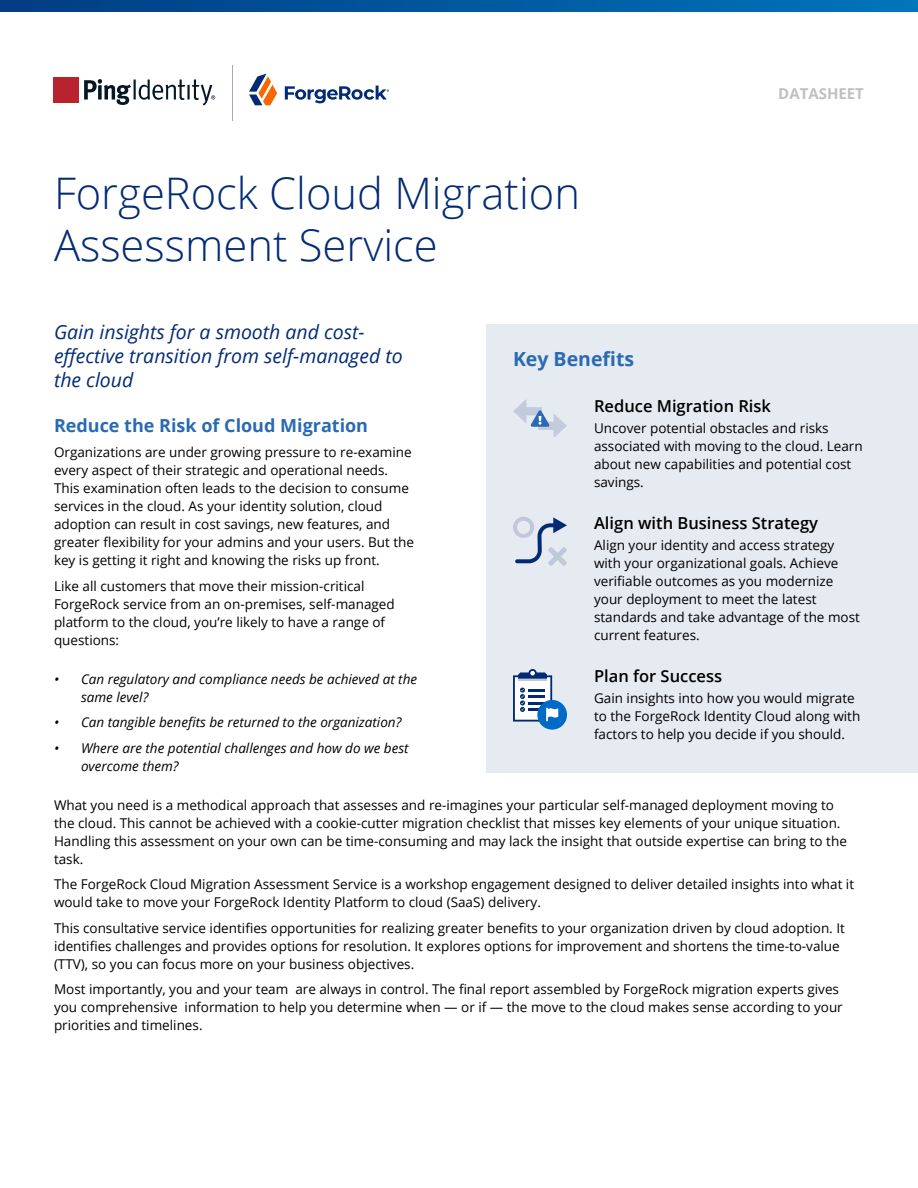
<style>
.page{position:relative;width:918px;height:1188px;background:#fff}
.page>*{position:absolute;margin:0;border:0;box-sizing:border-box;transform-origin:0 0}
.t1{font:300 43.5px/52.5px "Open Sans";color:#032b75}
.t2{font:italic 19.5px/24px "Open Sans";color:#032b75}
.t3{font:700 19.5px "Open Sans";color:#2a6ab4}
.t4{font:700 18px "Open Sans";color:#2a6ab4}
.t5{font:600 16.5px "Open Sans";color:#000}
.t6{font:700 15px "Open Sans";color:#bfc0c1}
.t7{font:13.5px/18px "Open Sans";color:#000}
.t8{font:italic 13.5px/18px "Open Sans";color:#000}
</style>
<div class="page">
<svg style="left:0;top:0;width:918px;height:12px;background:#00589e"></svg>
<div style="left:486px;top:324px;width:432px;height:448px;background:#e6eaf1"></div>
<div style="left:54px;top:77px;width:25px;height:26px;background:#b8232f"></div>
<svg style="left:84px;top:79px;width:131px;height:26px"></svg>
<svg style="left:249px;top:74px;width:28px;height:31px"></svg>
<svg style="left:285px;top:86px;width:104px;height:17px"></svg>
<hr style="left:232px;top:66px;width:1px;height:55px;background:#a7a9ac">
<svg style="left:513px;top:399px;width:54px;height:39px"></svg>
<svg style="left:513px;top:517px;width:54px;height:49px"></svg>
<div style="left:537px;top:700px;width:30px;height:30px;background:#006bc7;border-radius:50%"></div>
<svg style="left:513px;top:669px;width:45px;height:53px"></svg>
<h1 class="t1" style="left:54px;top:165px;width:528px">ForgeRock Cloud Migration<br>Assessment Service</h1>
<h2 class="t2" style="left:54px;top:319px;width:350px">Gain insights for a smooth and cost&shy;effective transition from self-managed to the cloud</h2>
<h2 class="t3" style="left:513px;top:345px;width:123px">Key Benefits</h2>
<p class="t6" style="left:778px;top:83px;width:87px">DATASHEET</p>
<h3 class="t4" style="left:54px;top:413px;width:316px">Reduce the Risk of Cloud Migration</h3>
<p class="t7" style="left:54px;top:443px;width:362px">Organizations are under growing pressure to re-examine every aspect of their strategic and operational needs.<br>This examination often leads to the decision to consume services in the cloud. As your identity solution, cloud adoption can result in cost savings, new features, and greater flexibility for your admins and your users. But the key is getting it right and knowing the risks up front.</p>
<p class="t7" style="left:54px;top:577px;width:342px">Like all customers that move their mission-critical ForgeRock service from an on-premises, self-managed platform to the cloud, you’re likely to have a range of questions:</p>
<p class="t8" style="left:81px;top:670px;width:338px;text-indent:-27px">• Can regulatory and compliance needs be achieved at the same level?</p>
<p class="t8" style="left:54px;top:713px;width:349px">• Can tangible benefits be returned to the organization?</p>
<p class="t8" style="left:81px;top:739px;width:329px;text-indent:-27px">• Where are the potential challenges and how do we best overcome them?</p>
<p class="t5" style="left:594px;top:394px;width:179px">Reduce Migration Risk</p>
<p class="t7" style="left:594px;top:418px;width:270px">Uncover potential obstacles and risks associated with moving to the cloud. Learn about new capabilities and potential cost savings.</p>
<p class="t5" style="left:594px;top:512px;width:225px">Align with Business Strategy</p>
<p class="t7" style="left:594px;top:536px;width:267px">Align your identity and access strategy with your organizational goals. Achieve verifiable outcomes as you modernize your deployment to meet the latest standards and take advantage of the most current features.</p>
<p class="t5" style="left:594px;top:664px;width:130px">Plan for Success</p>
<p class="t7" style="left:594px;top:688px;width:268px">Gain insights into how you would migrate to the ForgeRock Identity Cloud along with factors to help you decide if you should.</p>
<p class="t7" style="left:54px;top:796px;width:794px">What you need is a methodical approach that assesses and re-imagines your particular self-managed deployment moving to the cloud. This cannot be achieved with a cookie-cutter migration checklist that misses key elements of your unique situation.<br>Handling this assessment on your own can be time-consuming and may lack the insight that outside expertise can bring to the task.</p>
<p class="t7" style="left:54px;top:875px;width:802px">The ForgeRock Cloud Migration Assessment Service is a workshop engagement designed to deliver detailed insights into what it would take to move your ForgeRock Identity Platform to cloud (SaaS) delivery.</p>
<p class="t7" style="left:54px;top:919px;width:792px">This consultative service identifies opportunities for realizing greater benefits to your organization driven by cloud adoption. It identifies challenges and provides options for resolution. It explores options for improvement and shortens the time-to-value (TTV), so you can focus more on your business objectives.</p>
<p class="t7" style="left:54px;top:980px;width:790px">Most importantly, you and your team are always in control. The final report assembled by ForgeRock migration experts gives you comprehensive information to help you determine when — or if — the move to the cloud makes sense according to your priorities and timelines.</p>
</div>
